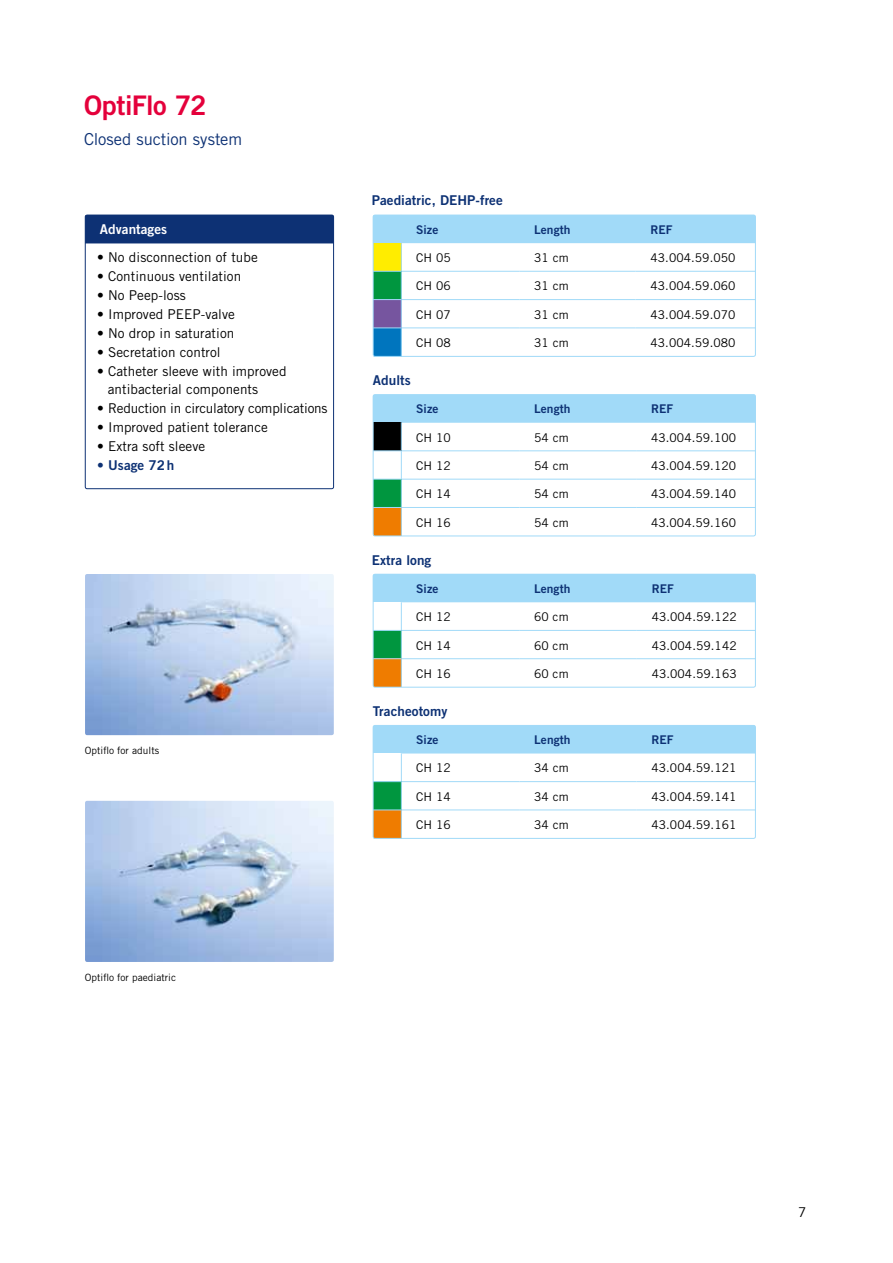
<style>
.page{position:relative;width:893px;height:1263px;background:#fff}
.page>*{position:absolute;margin:0;border:0;box-sizing:border-box;transform-origin:0 0}
.t1{font:27px "Trade Gothic LT Bold Two";letter-spacing:-.02em;color:#e4003b}
.t2{font:16.5px "Trade Gothic LT";letter-spacing:-.005em;color:#0d3174}
.t3{font:13.5px/18.9px "Trade Gothic LT";letter-spacing:.005em;color:#000}
.t4{font:13.5px "Trade Gothic LT Bold Two";letter-spacing:.005em;color:#0d3174}
.t5{font:13.5px "Trade Gothic LT";letter-spacing:-.015em;color:#000}
.t6{font:13.5px "Trade Gothic LT Bold Two";letter-spacing:.005em;color:#fff}
.t7{font:12px "Trade Gothic LT";letter-spacing:.005em;color:#000}
.t8{font:12px "Trade Gothic LT Bold Two";letter-spacing:.005em;color:#0d3174}
.t9{font:10.05px "Trade Gothic LT";letter-spacing:.005em;color:#000}
</style>
<div class="page">
<img style="left:85px;top:574px;width:249px;height:161px">
<img style="left:85px;top:801px;width:249px;height:161px">
<div style="left:85px;top:215px;width:249px;height:28px;background:#0d3174"></div>
<div style="left:85px;top:215px;width:249px;height:274px;border:1px solid #0d3174;border-radius:2px"></div>
<svg style="left:373px;top:215px;width:383px;height:140px"></svg>
<div style="left:373px;top:215px;width:383px;height:142px;border:1px solid #a1daf8;border-radius:2px"></div>
<svg style="left:373px;top:394px;width:383px;height:142px"></svg>
<div style="left:373px;top:394px;width:383px;height:142px;border:1px solid #a1daf8;border-radius:2px"></div>
<svg style="left:373px;top:574px;width:383px;height:113px"></svg>
<div style="left:373px;top:574px;width:383px;height:113px;border:1px solid #a1daf8;border-radius:2px"></div>
<svg style="left:373px;top:725px;width:383px;height:112px"></svg>
<div style="left:373px;top:725px;width:383px;height:114px;border:1px solid #a1daf8;border-radius:2px"></div>
<h1 class="t1" style="left:84px;top:88px;width:124px">OptiFlo 72</h1>
<h2 class="t2" style="left:84px;top:129px;width:160px">Closed suction system</h2>
<p class="t6" style="left:100px;top:221px;width:69px">Advantages</p>
<p class="t3" style="left:97px;top:248px;width:162px">• No disconnection of tube</p>
<p class="t3" style="left:97px;top:267px;width:146px">• Continuous ventilation</p>
<p class="t3" style="left:97px;top:285px;width:90px">• No Peep-loss</p>
<p class="t3" style="left:97px;top:304px;width:139px">• Improved PEEP-valve</p>
<p class="t3" style="left:97px;top:323px;width:139px">• No drop in saturation</p>
<p class="t3" style="left:97px;top:342px;width:125px">• Secretation control</p>
<p class="t3" style="left:108px;top:361px;width:180px;text-indent:-11px">• Catheter sleeve with improved antibacterial components</p>
<p class="t5" style="left:97px;top:400px;width:232px">• Reduction in circulatory complications</p>
<p class="t3" style="left:97px;top:418px;width:172px">• Improved patient tolerance</p>
<p class="t3" style="left:97px;top:437px;width:110px">• Extra soft sleeve</p>
<p class="t4" style="left:97px;top:457px;width:79px">• Usage 72h</p>
<p class="t9" style="left:85px;top:744px;width:76px">Optiflo for adults</p>
<p class="t4" style="left:372px;top:192px;width:133px">Paediatric, DEHP-free</p>
<p class="t8" style="left:416px;top:222px;width:24px">Size</p>
<p class="t8" style="left:534px;top:222px;width:38px">Length</p>
<p class="t8" style="left:650px;top:222px;width:24px">REF</p>
<p class="t7" style="left:416px;top:251px;width:36px">CH 05</p>
<p class="t7" style="left:534px;top:251px;width:36px">31 cm</p>
<p class="t7" style="left:650px;top:251px;width:87px">43.004.59.050</p>
<p class="t7" style="left:416px;top:279px;width:36px">CH 06</p>
<p class="t7" style="left:534px;top:279px;width:36px">31 cm</p>
<p class="t7" style="left:650px;top:279px;width:87px">43.004.59.060</p>
<p class="t7" style="left:416px;top:307px;width:36px">CH 07</p>
<p class="t7" style="left:534px;top:307px;width:36px">31 cm</p>
<p class="t7" style="left:650px;top:307px;width:87px">43.004.59.070</p>
<p class="t7" style="left:416px;top:336px;width:36px">CH 08</p>
<p class="t7" style="left:534px;top:336px;width:36px">31 cm</p>
<p class="t7" style="left:650px;top:336px;width:87px">43.004.59.080</p>
<p class="t4" style="left:373px;top:372px;width:39px">Adults</p>
<p class="t8" style="left:416px;top:402px;width:24px">Size</p>
<p class="t8" style="left:534px;top:402px;width:38px">Length</p>
<p class="t8" style="left:651px;top:402px;width:24px">REF</p>
<p class="t7" style="left:416px;top:430px;width:36px">CH 10</p>
<p class="t7" style="left:534px;top:430px;width:36px">54 cm</p>
<p class="t7" style="left:651px;top:430px;width:87px">43.004.59.100</p>
<p class="t7" style="left:416px;top:458px;width:36px">CH 12</p>
<p class="t7" style="left:534px;top:458px;width:36px">54 cm</p>
<p class="t7" style="left:651px;top:458px;width:87px">43.004.59.120</p>
<p class="t7" style="left:416px;top:487px;width:36px">CH 14</p>
<p class="t7" style="left:534px;top:487px;width:36px">54 cm</p>
<p class="t7" style="left:651px;top:487px;width:87px">43.004.59.140</p>
<p class="t7" style="left:416px;top:515px;width:36px">CH 16</p>
<p class="t7" style="left:534px;top:515px;width:36px">54 cm</p>
<p class="t7" style="left:651px;top:515px;width:87px">43.004.59.160</p>
<p class="t4" style="left:372px;top:551px;width:61px">Extra long</p>
<p class="t8" style="left:416px;top:581px;width:24px">Size</p>
<p class="t8" style="left:534px;top:581px;width:38px">Length</p>
<p class="t8" style="left:652px;top:581px;width:24px">REF</p>
<p class="t7" style="left:416px;top:610px;width:36px">CH 12</p>
<p class="t7" style="left:534px;top:610px;width:36px">60 cm</p>
<p class="t7" style="left:652px;top:610px;width:87px">43.004.59.122</p>
<p class="t7" style="left:416px;top:638px;width:36px">CH 14</p>
<p class="t7" style="left:534px;top:638px;width:36px">60 cm</p>
<p class="t7" style="left:652px;top:638px;width:87px">43.004.59.142</p>
<p class="t7" style="left:416px;top:666px;width:36px">CH 16</p>
<p class="t7" style="left:534px;top:666px;width:36px">60 cm</p>
<p class="t7" style="left:652px;top:666px;width:87px">43.004.59.163</p>
<p class="t4" style="left:373px;top:702px;width:76px">Tracheotomy</p>
<p class="t8" style="left:416px;top:732px;width:24px">Size</p>
<p class="t8" style="left:534px;top:732px;width:38px">Length</p>
<p class="t8" style="left:651px;top:732px;width:24px">REF</p>
<p class="t7" style="left:416px;top:761px;width:36px">CH 12</p>
<p class="t7" style="left:534px;top:761px;width:36px">34 cm</p>
<p class="t7" style="left:651px;top:761px;width:87px">43.004.59.121</p>
<p class="t7" style="left:416px;top:789px;width:36px">CH 14</p>
<p class="t7" style="left:534px;top:789px;width:36px">34 cm</p>
<p class="t7" style="left:651px;top:789px;width:87px">43.004.59.141</p>
<p class="t7" style="left:416px;top:818px;width:36px">CH 16</p>
<p class="t7" style="left:534px;top:818px;width:36px">34 cm</p>
<p class="t7" style="left:651px;top:818px;width:87px">43.004.59.161</p>
<p class="t9" style="left:85px;top:971px;width:93px">Optiflo for paediatric</p>
<p class="t3" style="left:798px;top:1202px;width:10px">7</p>
</div>
